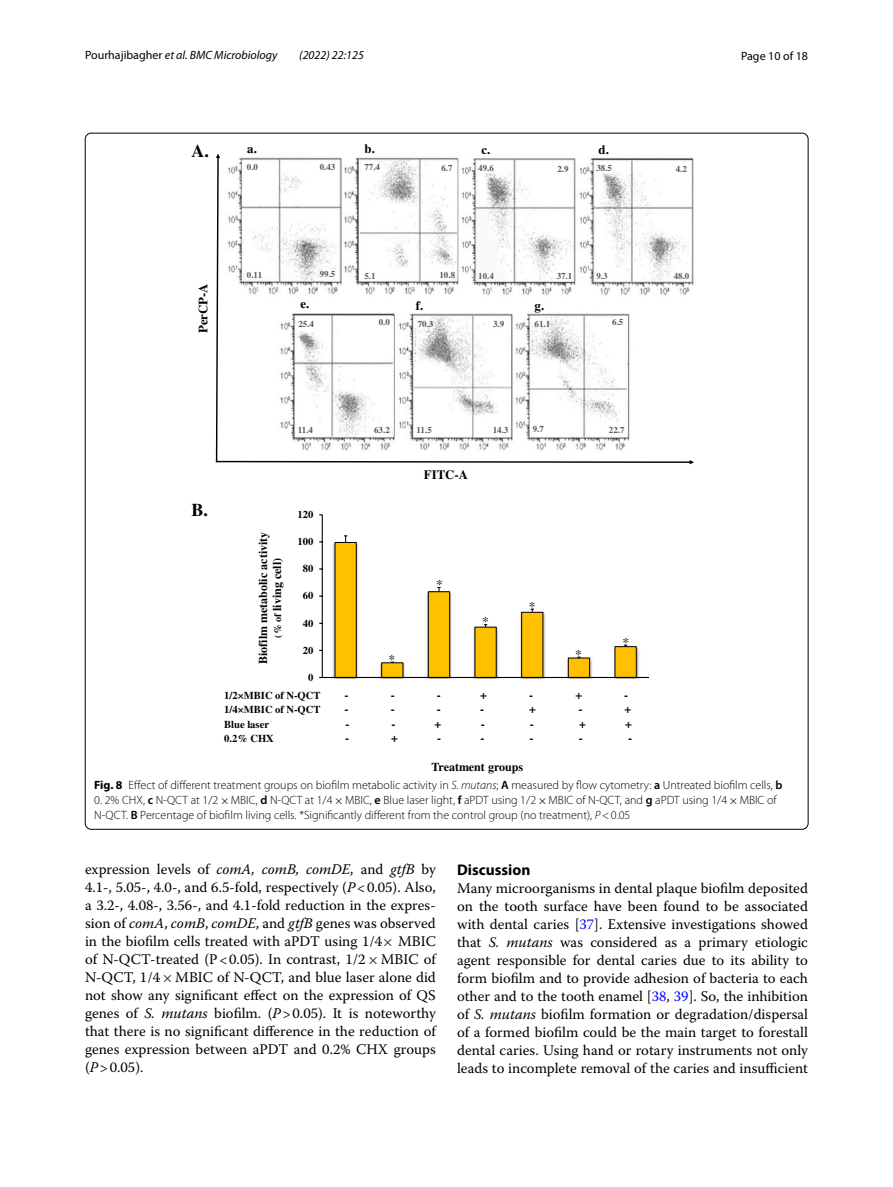
<style>
.page{position:relative;width:893px;height:1187px;background:#fff}
.page>*{position:absolute;margin:0;border:0;box-sizing:border-box;transform-origin:0 0}
.t1{font:18px "Times Bold 4";color:#000}
.t2{font:700 15.45px "Myriad Pro";color:#000}
.t3{font:14.7px/18px "Warnock Pro";color:#000;text-align:justify}
.t4{font:13.5px "Times Roman 2";color:#000}
.t5{font:12.75px "Times Bold 4";color:#000}
.t6{font:300 12px/15px "Myriad Pro";color:#000}
.t7{font:12px/13.8px "Times Bold 4";color:#000;text-align:center}
.t8{font:italic 12px "Myriad Pro";color:#000}
.t9{font:12px "Myriad Pro";color:#000}
.t10{font:10.65px "Times Bold 4";color:#000}
.t11{font:10.5px "Times Bold 4";color:#000}
.t12{font:9px "Times Bold 4";color:#595959}
.s1{font-style:normal}
.s2{font-size:10.05px}
.s3{font-weight:700}
.s4{font-style:italic}
.s5{font-weight:600}
.s6{font-family:"MTSY";font-weight:400}
.s7{font-family:"MTSY"}
.s8{color:#00f}
</style>
<div class="page">
<svg style="left:216px;top:154px;width:478px;height:310px"></svg>
<svg style="left:334px;top:535px;width:303px;height:142px"></svg>
<hr style="left:322px;top:514px;width:1px;height:163px;background:#000">
<hr style="left:322px;top:677px;width:327px;height:1px;background:#000">
<p class="t8" style="left:85px;top:48px;width:194px"><span class="s1">Pourhajibagher</span> et al. BMC Microbiology</p>
<p class="t8" style="left:299px;top:48px;width:66px">(2022) 22:125</p>
<p class="t9" style="left:741px;top:48px;width:68px">Page 10 of 18</p>
<p class="t1" style="left:191px;top:140px;width:19px">A.</p>
<p class="t5" style="left:247px;top:141px;width:11px">a.</p>
<p class="t5" style="left:365px;top:141px;width:12px">b.</p>
<p class="t5" style="left:482px;top:142px;width:10px">c.</p>
<p class="t5" style="left:599px;top:142px;width:12px">d.</p>
<p class="t12" style="left:247px;top:162px;width:13px">0.0</p>
<p class="t12" style="left:320px;top:162px;width:17px">0.43</p>
<p class="t12" style="left:364px;top:162px;width:17px">77.4</p>
<p class="t12" style="left:441px;top:162px;width:13px">6.7</p>
<p class="t12" style="left:478px;top:162px;width:17px">49.6</p>
<p class="t12" style="left:557px;top:163px;width:13px">2.9</p>
<p class="t12" style="left:596px;top:163px;width:17px">38.5</p>
<p class="t5" style="left:196px;top:333px;width:51px;rotate:-90deg">PerCP-A</p>
<p class="t12" style="left:247px;top:270px;width:17px">0.11</p>
<p class="t12" style="left:320px;top:269px;width:17px">99.5</p>
<p class="t12" style="left:364px;top:270px;width:13px">5.1</p>
<p class="t12" style="left:439px;top:269px;width:17px">10.8</p>
<p class="t12" style="left:478px;top:270px;width:17px">10.4</p>
<p class="t12" style="left:557px;top:270px;width:17px">37.1</p>
<p class="t12" style="left:596px;top:271px;width:13px">9.3</p>
<p class="t5" style="left:300px;top:296px;width:10px">e.</p>
<p class="t5" style="left:416px;top:298px;width:9px">f.</p>
<p class="t5" style="left:535px;top:298px;width:11px">g.</p>
<p class="t12" style="left:298px;top:318px;width:17px">25.4</p>
<p class="t12" style="left:379px;top:317px;width:13px">0.0</p>
<p class="t12" style="left:493px;top:318px;width:13px">3.9</p>
<p class="t12" style="left:612px;top:317px;width:13px">6.5</p>
<p class="t12" style="left:418px;top:318px;width:17px">70.3</p>
<p class="t12" style="left:535px;top:318px;width:17px">61.1</p>
<p class="t1" style="left:191px;top:499px;width:18px">B.</p>
<p class="t12" style="left:298px;top:424px;width:17px">11.4</p>
<p class="t12" style="left:374px;top:424px;width:17px">63.2</p>
<p class="t7" style="left:256px;top:664px;width:134px;rotate:-90deg">Biofilm metabolic activity <span class="s2">(% of</span> living cell)</p>
<p class="t11" style="left:298px;top:508px;width:17px">120</p>
<p class="t11" style="left:298px;top:535px;width:17px">100</p>
<p class="t11" style="left:303px;top:562px;width:12px">80</p>
<p class="t11" style="left:303px;top:589px;width:12px">60</p>
<p class="t11" style="left:303px;top:616px;width:12px">40</p>
<p class="t11" style="left:303px;top:643px;width:12px">20</p>
<p class="t10" style="left:308px;top:670px;width:7px">0</p>
<p class="t4" style="left:388px;top:651px;width:8px">*</p>
<p class="t12" style="left:417px;top:424px;width:17px">11.5</p>
<p class="t12" style="left:493px;top:424px;width:17px">14.3</p>
<p class="t5" style="left:424px;top:467px;width:46px">FITC-A</p>
<p class="t12" style="left:533px;top:424px;width:13px">9.7</p>
<p class="t12" style="left:609px;top:424px;width:17px">22.7</p>
<p class="t4" style="left:436px;top:576px;width:8px">*</p>
<p class="t4" style="left:482px;top:614px;width:8px">*</p>
<p class="t4" style="left:529px;top:598px;width:8px">*</p>
<p class="t4" style="left:575px;top:646px;width:8px">*</p>
<p class="t4" style="left:622px;top:634px;width:8px">*</p>
<p class="t11" style="left:224px;top:689px;width:98px">1/2×MBIC of N-QCT</p>
<p class="t7" style="left:345px;top:687px;width:5px">-</p>
<p class="t7" style="left:391px;top:687px;width:5px">-</p>
<p class="t7" style="left:437px;top:687px;width:5px">-</p>
<p class="t7" style="left:480px;top:687px;width:8px">+</p>
<p class="t7" style="left:529px;top:687px;width:5px">-</p>
<p class="t7" style="left:575px;top:687px;width:8px">+</p>
<p class="t7" style="left:624px;top:687px;width:5px">-</p>
<p class="t11" style="left:224px;top:703px;width:98px">1/4×MBIC of N-QCT</p>
<p class="t7" style="left:345px;top:702px;width:5px">-</p>
<p class="t7" style="left:391px;top:702px;width:5px">-</p>
<p class="t7" style="left:437px;top:702px;width:5px">-</p>
<p class="t7" style="left:480px;top:702px;width:5px">-</p>
<p class="t7" style="left:529px;top:702px;width:8px">+</p>
<p class="t7" style="left:578px;top:702px;width:5px">-</p>
<p class="t7" style="left:624px;top:702px;width:8px">+</p>
<p class="t11" style="left:224px;top:717px;width:46px">Blue laser</p>
<p class="t7" style="left:345px;top:716px;width:5px">-</p>
<p class="t7" style="left:391px;top:716px;width:5px">-</p>
<p class="t7" style="left:435px;top:716px;width:8px">+</p>
<p class="t7" style="left:481px;top:716px;width:5px">-</p>
<p class="t7" style="left:530px;top:716px;width:5px">-</p>
<p class="t7" style="left:579px;top:716px;width:8px">+</p>
<p class="t7" style="left:625px;top:716px;width:8px">+</p>
<p class="t10" style="left:224px;top:732px;width:51px">0.2% CHX</p>
<p class="t7" style="left:345px;top:731px;width:6px">-</p>
<p class="t7" style="left:391px;top:731px;width:8px">+</p>
<p class="t7" style="left:437px;top:731px;width:6px">-</p>
<p class="t7" style="left:480px;top:731px;width:6px">-</p>
<p class="t7" style="left:530px;top:731px;width:6px">-</p>
<p class="t7" style="left:579px;top:731px;width:6px">-</p>
<p class="t7" style="left:628px;top:731px;width:6px">-</p>
<p class="t7" style="left:431px;top:760px;width:93px">Treatment groups</p>
<p class="t12" style="left:676px;top:163px;width:13px">4.2</p>
<p class="t12" style="left:674px;top:270px;width:17px">48.0</p>
<p class="t6" style="left:94px;top:777px;width:690px"><span class="s3">Fig. 8</span> Effect of different treatment groups on biofilm metabolic activity in <span class="s4">S. mutans</span>; <span class="s5">A</span> measured by flow cytometry: <span class="s5">a</span> Untreated biofilm cells, <span class="s5">b</span></p>
<p class="t6" style="left:94px;top:792px;width:684px">0. 2% CHX, <span class="s5">c</span> N-QCT at 1/2<span class="s6">×</span>MBIC, <span class="s5">d</span> N-QCT at 1/4<span class="s6">×</span>MBIC, <span class="s5">e</span> Blue laser light, <span class="s5">f</span> aPDT using 1/2<span class="s6">×</span>MBIC of N-QCT, and <span class="s5">g</span> aPDT using 1/4<span class="s6">×</span>MBIC of<br>N-QCT. <span class="s5">B</span> Percentage of biofilm living cells. *Significantly different from the control group (no treatment), <span class="s4">P</span>&lt;0.05</p>
<p class="t3" style="left:85px;top:860px;width:352px">expression levels of <span class="s4">comA, comB, comDE,</span> and <span class="s4">gtfB</span> by 4.1-, 5.05-, 4.0-, and 6.5-fold, respectively (<span class="s4">P</span>&lt;0.05). Also, a 3.2-, 4.08-, 3.56-, and 4.1-fold reduction in the expres&shy;sion of <span class="s4">comA</span>, <span class="s4">comB</span>, <span class="s4">comDE</span>, and <span class="s4">gtfB</span> genes was observed in the biofilm cells treated with aPDT using 1/4<span class="s7">×</span> MBIC of N-QCT-treated (P&lt;0.05). In contrast, 1/2<span class="s7">×</span>MBIC of N-QCT, 1/4<span class="s7">×</span>MBIC of N-QCT, and blue laser alone did not show any significant effect on the expression of QS genes of <span class="s4">S. mutans</span> biofilm. (<span class="s4">P</span>&gt;0.05). It is noteworthy that there is no significant difference in the reduction of genes expression between aPDT and 0.2% CHX groups (<span class="s4">P</span>&gt;0.05).</p>
<p class="t2" style="left:457px;top:859px;width:75px">Discussion</p>
<p class="t3" style="left:457px;top:879px;width:352px">Many microorganisms in dental plaque biofilm deposited on the tooth surface have been found to be associated with dental caries [<span class="s8">37</span>]. Extensive investigations showed that <span class="s4">S. mutans</span> was considered as a primary etiologic agent responsible for dental caries due to its ability to form biofilm and to provide adhesion of bacteria to each other and to the tooth enamel [<span class="s8">38</span>, <span class="s8">39</span>]. So, the inhibition of <span class="s4">S. mutans</span> biofilm formation or degradation/dispersal of a formed biofilm could be the main target to forestall dental caries. Using hand or rotary instruments not only leads to incomplete removal of the caries and insufficient</p>
</div>
